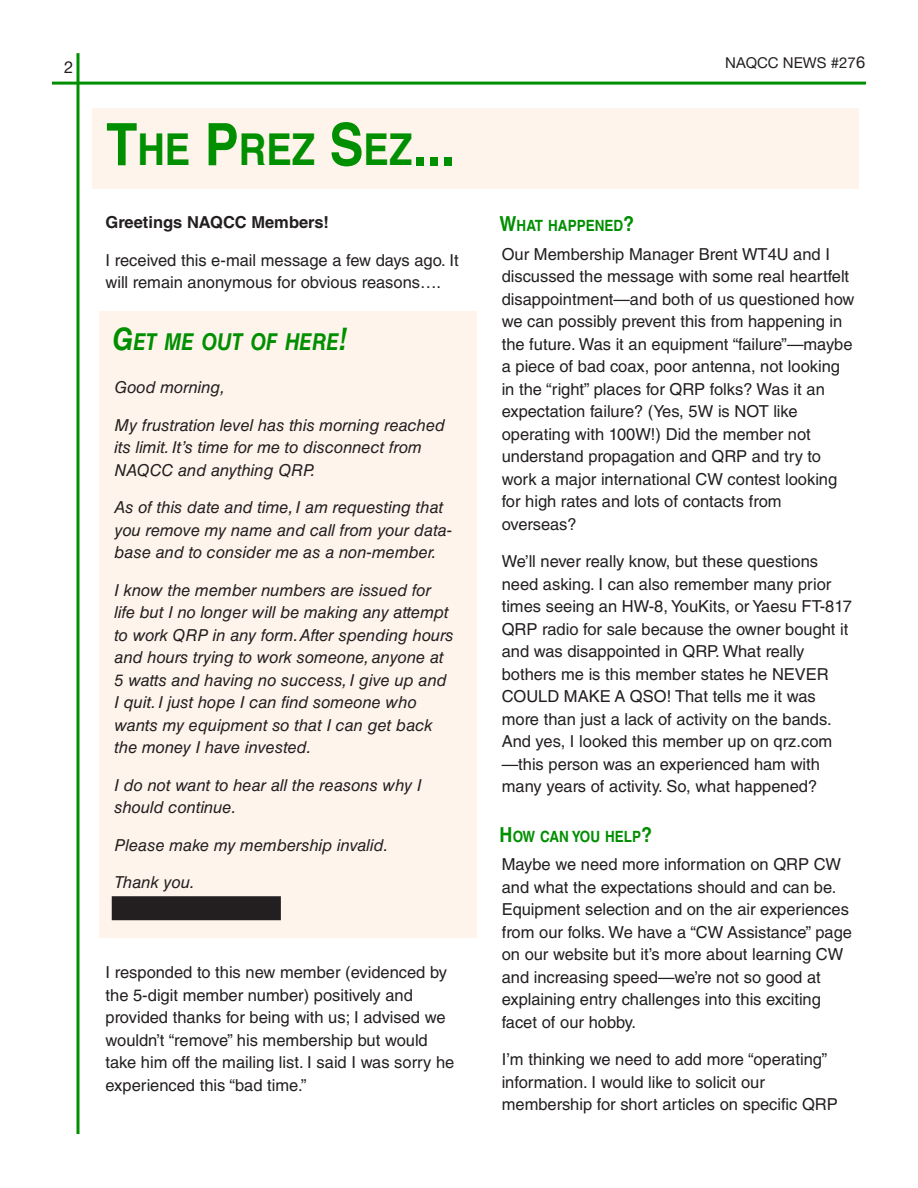
<style>
.page{position:relative;width:918px;height:1188px;background:#fff}
.page>*{position:absolute;margin:0;border:0;box-sizing:border-box;transform-origin:0 0}
.t1{font:700 43.95px "Helvetica LT Std";color:#008f00;scale:.87 1}
.t2{font:italic 700 23.25px "Helvetica LT Std";color:#008f00;scale:.87 1}
.t3{font:16.5px/22.5px "Helvetica LT Std";color:#231f20}
.t4{font:italic 16.5px/22.5px "Helvetica LT Std";color:#231f20}
.t5{font:700 16.5px "Helvetica LT Std";color:#231f20}
.t6{font:16.5px "Helvetica Neue LT Std";color:#231f20}
.t7{font:700 15.6px "Helvetica LT Std";color:#008f00;scale:.87 1}
.t8{font:15px "Helvetica Neue LT Std";color:#231f20}
.s1{font-size:16.5px}
.s2{font-size:58.65px}
.s3{font-size:31.05px}
.s4{font-size:20.7px}
</style>
<div class="page">
<hr style="left:77px;top:53px;width:3px;height:1081px;background:#008f00">
<hr style="left:52px;top:82px;width:814px;height:3px;background:#008f00">
<div style="left:92px;top:108px;width:767px;height:81px;background:#fff4ec"></div>
<div style="left:99px;top:311px;width:377px;height:626px;background:#fff4ec"></div>
<div style="left:112px;top:897px;width:168px;height:22px;background:#231f20"></div>
<div style="left:112px;top:896px;width:169px;height:24px;border:2px solid #231f20"></div>
<p class="t6" style="left:64px;top:61px;width:11px">2</p>
<p class="t8" style="left:725px;top:58px;width:141px">NAQCC NEWS #27<span class="s1">6</span></p>
<h1 class="t1" style="left:106px;top:134px;width:403px"><span class="s2">T</span>HE <span class="s2">P</span>REZ <span class="s2">S</span>EZ<span class="s2">...</span></h1>
<p class="t5" style="left:106px;top:216px;width:225px">Greetings NAQCC Members!</p>
<p class="t3" style="left:106px;top:251px;width:355px">I received this e-mail message a few days ago. It will remain anonymous for obvious reasons….</p>
<h2 class="t2" style="left:112px;top:333px;width:272px"><span class="s3">G</span>ET ME OUT OF HERE<span class="s3">!</span></h2>
<p class="t4" style="left:115px;top:379px;width:112px">Good morning,</p>
<p class="t4" style="left:115px;top:416px;width:332px">My frustration level has this morning reached its limit. It’s time for me to disconnect from<br>NAQCC and anything QRP.</p>
<p class="t4" style="left:115px;top:499px;width:339px">As of this date and time, I am requesting that you remove my name and call from your data‐ base and to consider me as a non-member.</p>
<p class="t4" style="left:115px;top:581px;width:341px">I know the member numbers are issued for life but I no longer will be making any attempt to work QRP in any form.After spending hours and hours trying to work someone, anyone at 5 watts and having no success, I give up and I quit. I just hope I can find someone who wants my equipment so that I can get back the money I have invested.</p>
<p class="t4" style="left:115px;top:776px;width:309px">I do not want to hear all the reasons why I should continue.</p>
<p class="t4" style="left:115px;top:836px;width:275px">Please make my membership invalid.</p>
<p class="t4" style="left:115px;top:874px;width:82px">Thank you.</p>
<p class="t3" style="left:106px;top:963px;width:350px">I responded to this new member (evidenced by the 5-digit member number) positively and provided thanks for being with us; I advised we wouldn’t “remove” his membership but would take him off the mailing list. I said I was sorry he experienced this “bad time.”</p>
<p class="t7" style="left:500px;top:220px;width:156px"><span class="s4">W</span>HAT HAPPENED<span class="s4">?</span></p>
<p class="t3" style="left:502px;top:245px;width:354px">Our Membership Manager Brent WT4U and I discussed the message with some real heartfelt disappointment—and both of us questioned how we can possibly prevent this from happening in the future. Was it an equipment “failure”—maybe a piece of bad coax, poor antenna, not looking in the “right” places for QRP folks? Was it an expectation failure? (Yes, 5W is NOT like operating with 100W!) Did the member not understand propagation and QRP and try to work a major international CW contest looking for high rates and lots of contacts from overseas?</p>
<p class="t3" style="left:502px;top:552px;width:352px">We’ll never really know, but these questions need asking. I can also remember many prior times seeing an HW-8, YouKits, or Yaesu FT-817<br>QRP radio for sale because the owner bought it and was disappointed in QRP. What really bothers me is this member states he NEVER COULD MAKE A QSO! That tells me it was more than just a lack of activity on the bands.<br>And yes, I looked this member up on qrz.com —this person was an experienced ham with many years of activity. So, what happened?</p>
<p class="t7" style="left:500px;top:830px;width:177px"><span class="s4">H</span>OW CAN YOU HELP<span class="s4">?</span></p>
<p class="t3" style="left:502px;top:855px;width:352px">Maybe we need more information on QRP CW and what the expectations should and can be.<br>Equipment selection and on the air experiences from our folks. We have a “CW Assistance” page on our website but it’s more about learning CW and increasing speed—we’re not so good at explaining entry challenges into this exciting facet of our hobby.</p>
<p class="t3" style="left:502px;top:1050px;width:338px">I’m thinking we need to add more “operating” information. I would like to solicit our membership for short articles on specific QRP</p>
</div>
